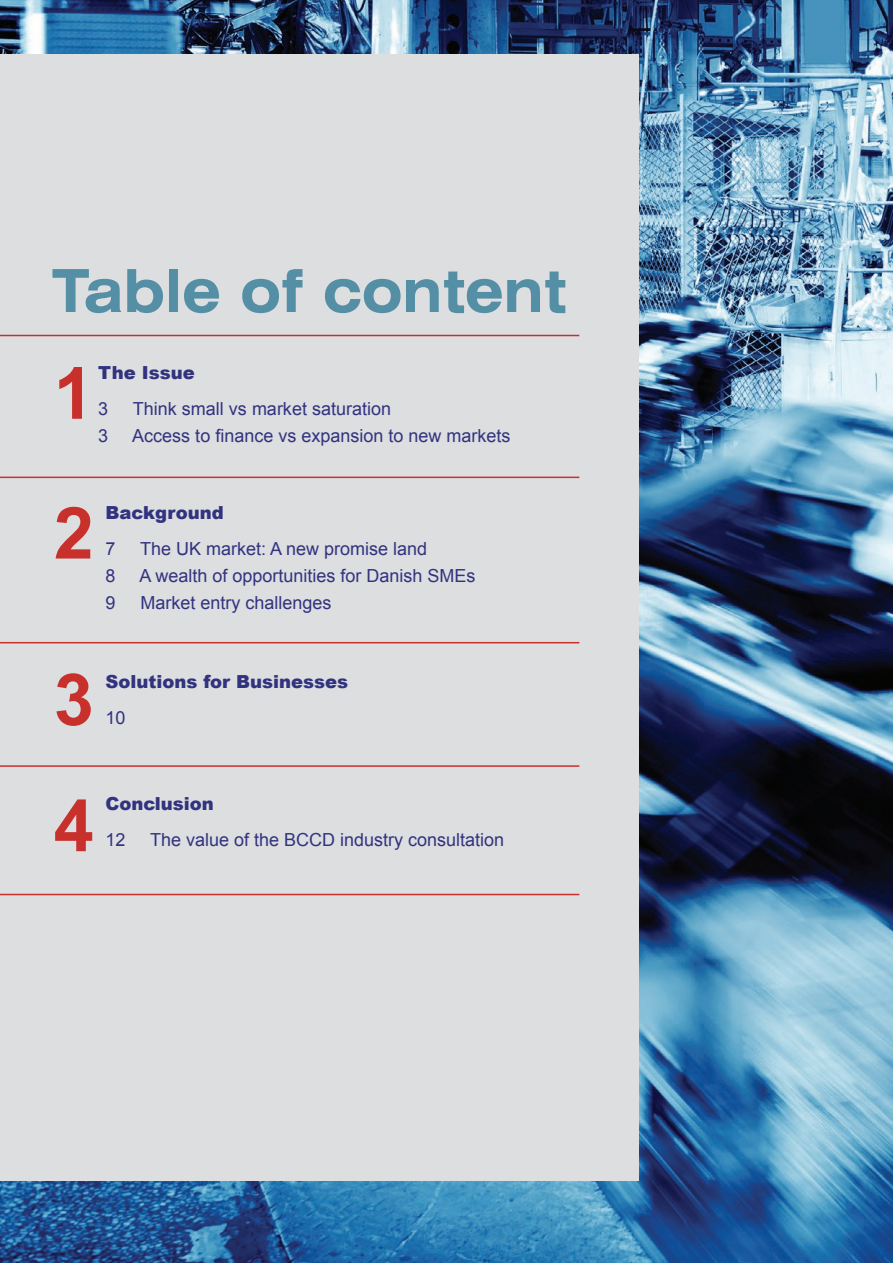
<style>
.page{position:relative;width:893px;height:1263px;background:#fff}
.page>*{position:absolute;margin:0;border:0;box-sizing:border-box;transform-origin:0 0}
.t1{font:700 72px/139.8px "Arial";color:#c8302c}
.t2{font:700 expanded 59.4px "Swiss 721 BT";color:#548fa6;scale:.91 1}
.t3{font:18px "Arial";color:#32337f}
.t4{font:900 18px "Arial";color:#32337f}
</style>
<div class="page">
<img style="left:0;top:0;width:893px;height:1263px">
<div style="left:0;top:54px;width:638px;height:1126px;background:#dddee0"></div>
<hr style="left:0;top:642px;width:579px;height:1px;background:#c8302c">
<hr style="left:0;top:477px;width:579px;height:1px;background:#c8302c">
<hr style="left:0;top:335px;width:579px;height:1px;background:#c8302c">
<hr style="left:0;top:765px;width:579px;height:2px;background:#c8302c">
<hr style="left:0;top:894px;width:579px;height:1px;background:#c8302c">
<h2 class="t2" style="left:53px;top:255px;width:566px">Table of content</h2>
<h1 class="t1" style="left:54px;top:324px;width:42px">1<br>2</h1>
<p class="t4" style="left:98px;top:360px;width:98px">The Issue</p>
<p class="t3" style="left:98px;top:396px;width:12px">3</p>
<p class="t3" style="left:133px;top:396px;width:260px">Think small vs market saturation</p>
<p class="t3" style="left:98px;top:423px;width:12px">3</p>
<p class="t3" style="left:132px;top:423px;width:380px">Access to finance vs expansion to new markets</p>
<p class="t4" style="left:105px;top:500px;width:120px">Background</p>
<p class="t3" style="left:105px;top:536px;width:12px">7</p>
<p class="t3" style="left:140px;top:536px;width:289px">The UK market: A new promise land</p>
<p class="t3" style="left:105px;top:563px;width:12px">8</p>
<p class="t3" style="left:139px;top:563px;width:338px">A wealth of opportunities for Danish SMEs</p>
<p class="t3" style="left:105px;top:590px;width:12px">9</p>
<p class="t3" style="left:140px;top:590px;width:193px">Market entry challenges</p>
<h1 class="t1" style="left:54px;top:631px;width:42px">3</h1>
<p class="t4" style="left:105px;top:668px;width:244px">Solutions for Businesses</p>
<p class="t3" style="left:105px;top:705px;width:22px">10</p>
<h1 class="t1" style="left:54px;top:757px;width:42px">4</h1>
<p class="t4" style="left:105px;top:790px;width:110px">Conclusion</p>
<p class="t3" style="left:105px;top:827px;width:22px">12</p>
<p class="t3" style="left:150px;top:827px;width:356px">The value of the BCCD industry consultation</p>
</div>
